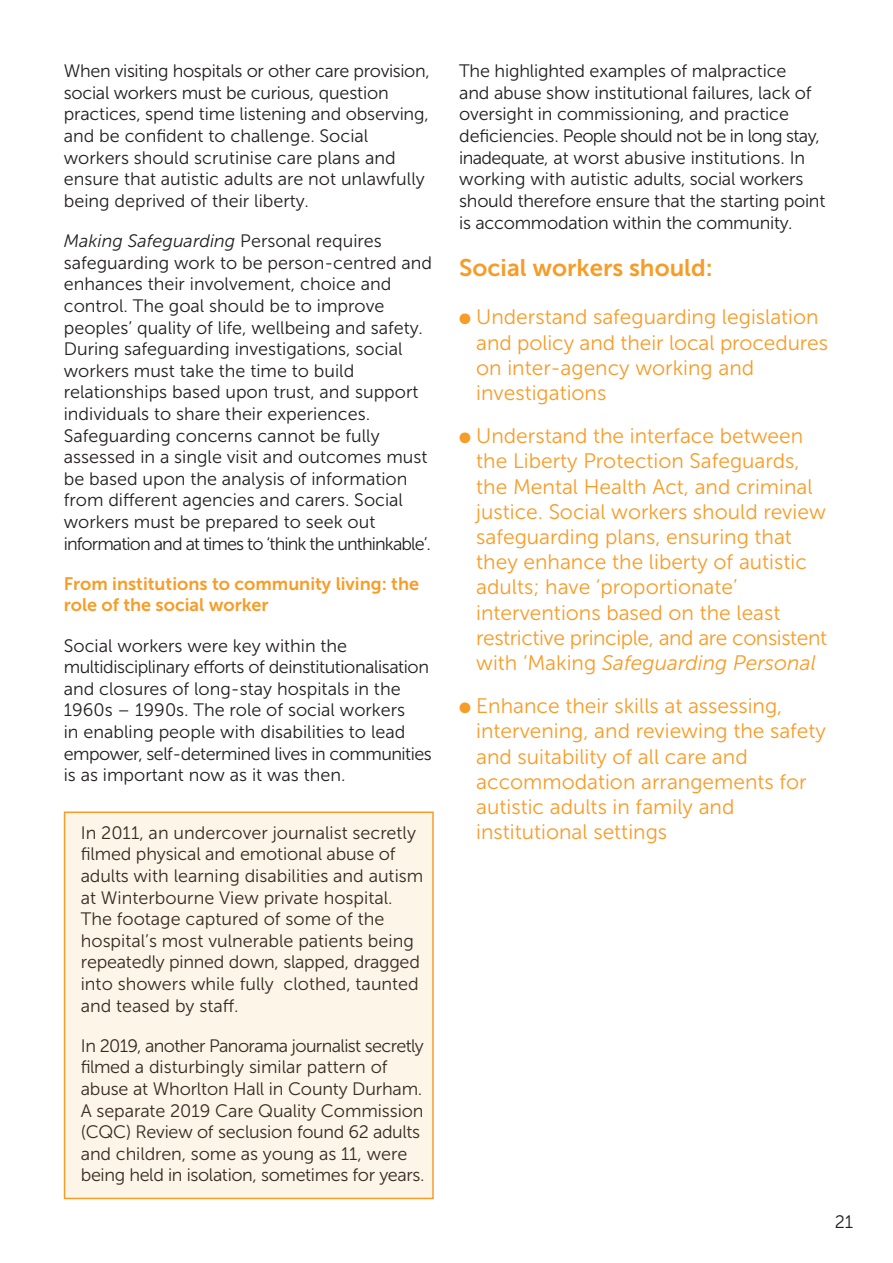
<style>
.page{position:relative;width:893px;height:1263px;background:#fff}
.page>*{position:absolute;margin:0;border:0;box-sizing:border-box;transform-origin:0 0}
.t1{font:24px "Museo Sans 700";color:#f89c28}
.t2{font:21px/25.2px "Museo Sans 300";color:#f89c28}
.t3{font:18px/21.6px "Museo Sans 300";color:#231f20}
.t4{font:18px/21.6px "Museo Sans 700";color:#f89c28}
.s1{font-style:italic}
</style>
<div class="page">
<div style="left:65px;top:813px;width:367px;height:385px;background:#fef5e9"></div>
<div style="left:64px;top:811px;width:370px;height:388px;border:2px solid #f89c28"></div>
<p class="t3" style="left:64px;top:60px;width:368px">When visiting hospitals or other care provision, social workers must be curious, question practices, spend time listening and observing, and be confident to challenge. Social workers should scrutinise care plans and ensure that autistic adults are not unlawfully being deprived of their liberty.</p>
<p class="t3" style="left:64px;top:230px;width:370px"><span class="s1">Making Safeguarding</span> Personal requires safeguarding work to be person-centred and enhances their involvement, choice and control. The goal should be to improve peoples’ quality of life, wellbeing and safety.<br>During safeguarding investigations, social workers must take the time to build relationships based upon trust, and support individuals to share their experiences.<br>Safeguarding concerns cannot be fully assessed in a single visit and outcomes must be based upon the analysis of information from different agencies and carers. Social workers must be prepared to seek out information and at times to ‘think the unthinkable’.</p>
<p class="t4" style="left:64px;top:573px;width:357px">From institutions to community living: the role of the social worker</p>
<p class="t3" style="left:64px;top:634px;width:369px">Social workers were key within the multidisciplinary efforts of deinstitutionalisation and closures of long-stay hospitals in the 1960s – 1990s. The role of social workers<br>in enabling people with disabilities to lead empower, self-determined lives in communities is as important now as it was then.</p>
<p class="t3" style="left:81px;top:822px;width:344px">In 2011, an undercover journalist secretly filmed physical and emotional abuse of adults with learning disabilities and autism at Winterbourne View private hospital.<br>The footage captured of some of the hospital’s most vulnerable patients being repeatedly pinned down, slapped, dragged into showers while fully clothed, taunted and teased by staff.</p>
<p class="t3" style="left:81px;top:1035px;width:345px">In 2019, another Panorama journalist secretly filmed a disturbingly similar pattern of abuse at Whorlton Hall in County Durham.<br>A separate 2019 Care Quality Commission (CQC) Review of seclusion found 62 adults and children, some as young as 11, were being held in isolation, sometimes for years.</p>
<p class="t3" style="left:459px;top:60px;width:368px">The highlighted examples of malpractice<br>and abuse show institutional failures, lack of oversight in commissioning, and practice deficiencies. People should not be in long stay, inadequate, at worst abusive institutions. In working with autistic adults, social workers should therefore ensure that the starting point is accommodation within the community.</p>
<h1 class="t1" style="left:459px;top:254px;width:255px">Social workers should:</h1>
<p class="t2" style="left:476px;top:304px;width:353px;text-indent:-17px">● Understand safeguarding legislation and policy and their local procedures on inter-agency working and investigations</p>
<p class="t2" style="left:476px;top:423px;width:352px;text-indent:-17px">● Understand the interface between the Liberty Protection Safeguards, the Mental Health Act, and criminal justice. Social workers should review safeguarding plans, ensuring that they enhance the liberty of autistic adults; have ‘proportionate’ interventions based on the least restrictive principle, and are consistent with ‘Making <span class="s1">Safeguarding Personal</span></p>
<p class="t2" style="left:476px;top:693px;width:351px;text-indent:-17px">● Enhance their skills at assessing, intervening, and reviewing the safety and suitability of all care and accommodation arrangements for autistic adults in family and institutional settings</p>
<p class="t3" style="left:835px;top:1211px;width:20px">21</p>
</div>
